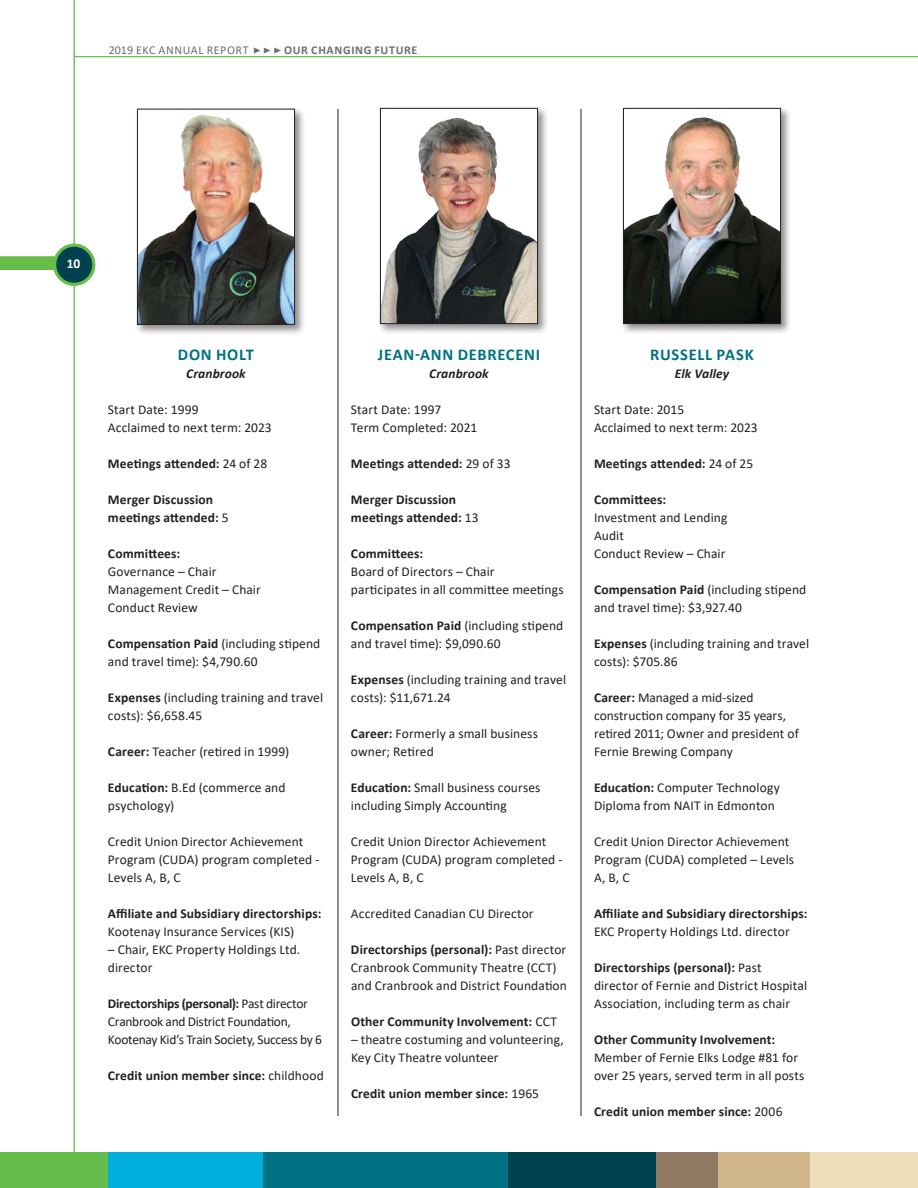
<style>
.page{position:relative;width:918px;height:1188px;background:#fff}
.page>*{position:absolute;margin:0;border:0;box-sizing:border-box;transform-origin:0 0}
.t1{font:700 16.5px "Calibri";letter-spacing:.04em;color:#007184}
.t2{font:13.5px/18px "Calibri";letter-spacing:.005em;color:#231f20}
.t3{font:700 13.5px/18px "Calibri";letter-spacing:.01em;color:#231f20}
.t4{font:13.5px/18px "Calibri";letter-spacing:-.02em;color:#231f20}
.t5{font:italic 700 13.5px "Calibri";letter-spacing:.01em;color:#231f20}
.t6{font:700 13.5px "Calibri";color:#fff}
.t7{font:12px "Calibri";letter-spacing:.045em;color:#6c6d70}
.t8{font:700 12px "Calibri";letter-spacing:.055em;color:#6c6d70}
.s1{font-weight:400}
.s2{font-weight:700}
</style>
<div class="page">
<hr style="left:74px;top:56px;width:844px;height:1px;background:#67bd4a">
<div style="left:0;top:256px;width:81px;height:14px;background:#67bd4a"></div>
<hr style="left:74px;top:0;width:1px;height:1188px;background:#67bd4a">
<div style="left:55px;top:245px;width:39px;height:39px;background:#004150;border-radius:50%"></div>
<div style="left:53px;top:244px;width:42px;height:42px;border:3px solid #67bd4a;border-radius:50%"></div>
<div style="left:103px;top:1152px;width:164px;height:36px;background:#00afdc"></div>
<div style="left:501px;top:1152px;width:155px;height:36px;background:#004150"></div>
<div style="left:656px;top:1152px;width:62px;height:36px;background:#907962"></div>
<div style="left:718px;top:1152px;width:105px;height:36px;background:#d2b78a"></div>
<div style="left:263px;top:1152px;width:245px;height:36px;background:#007184"></div>
<div style="left:810px;top:1152px;width:108px;height:36px;background:#eddfbb"></div>
<div style="left:0;top:1152px;width:108px;height:36px;background:#67bd4a"></div>
<hr style="left:338px;top:109px;width:1px;height:1007px;background:#231f20">
<hr style="left:581px;top:109px;width:1px;height:1007px;background:#231f20">
<div style="left:135px;top:107px;width:171px;height:229px;background:#231f20;opacity:.5"></div>
<img style="left:139px;top:114px;width:154px;height:209px">
<div style="left:137px;top:109px;width:158px;height:216px;border:1px solid #231f20"></div>
<div style="left:378px;top:106px;width:171px;height:229px;background:#231f20;opacity:.5"></div>
<img style="left:382px;top:110px;width:154px;height:212px">
<div style="left:380px;top:108px;width:158px;height:216px;border:1px solid #231f20"></div>
<div style="left:621px;top:106px;width:171px;height:229px;background:#231f20;opacity:.5"></div>
<img style="left:625px;top:110px;width:154px;height:212px">
<div style="left:623px;top:108px;width:158px;height:216px;border:1px solid #231f20"></div>
<p class="t7" style="left:109px;top:42px;width:141px">2019 EKC ANNUAL REPORT</p>
<p class="t8" style="left:284px;top:42px;width:135px">OUR CHANGING FUTURE</p>
<p class="t6" style="left:67px;top:254px;width:15px">10</p>
<p class="t1" style="left:178px;top:343px;width:78px">DON HOLT</p>
<p class="t5" style="left:186px;top:364px;width:61px">Cranbrook</p>
<p class="t2" style="left:108px;top:400px;width:165px">Start Date: 1999<br>Acclaimed to next term: 2023</p>
<p class="t3" style="left:108px;top:454px;width:161px">Meetings attended: <span class="s1">24 of 28</span></p>
<p class="t3" style="left:108px;top:490px;width:122px">Merger Discussion meetings attended: <span class="s1">5</span></p>
<p class="t3" style="left:108px;top:544px;width:74px">Committees:</p>
<p class="t2" style="left:108px;top:562px;width:154px">Governance – Chair<br>Management Credit – Chair<br>Conduct Review</p>
<p class="t2" style="left:108px;top:634px;width:214px"><span class="s2">Compensation Paid</span> (including stipend and travel time): $4,790.60</p>
<p class="t2" style="left:108px;top:688px;width:217px"><span class="s2">Expenses</span> (including training and travel costs): $6,658.45</p>
<p class="t2" style="left:108px;top:742px;width:183px"><span class="s2">Career:</span> Teacher (retired in 1999)</p>
<p class="t2" style="left:108px;top:778px;width:179px"><span class="s2">Education:</span> B.Ed (commerce and psychology)</p>
<p class="t2" style="left:108px;top:832px;width:213px">Credit Union Director Achievement<br>Program (CUDA) program completed -<br>Levels A, B, C</p>
<p class="t3" style="left:108px;top:904px;width:215px">Affiliate and Subsidiary directorships:</p>
<p class="t2" style="left:108px;top:922px;width:188px">Kootenay Insurance Services (KIS)</p>
<p class="t2" style="left:108px;top:940px;width:194px">– Chair, EKC Property Holdings Ltd. director</p>
<p class="t4" style="left:108px;top:994px;width:215px"><span class="s2">Directorships (personal):</span> Past director<br>Cranbrook and District Foundation,<br>Kootenay Kid’s Train Society, Success by 6</p>
<p class="t3" style="left:108px;top:1066px;width:217px">Credit union member since: <span class="s1">childhood</span></p>
<p class="t1" style="left:378px;top:343px;width:164px">JEAN-ANN DEBRECENI</p>
<p class="t5" style="left:429px;top:364px;width:61px">Cranbrook</p>
<p class="t2" style="left:351px;top:400px;width:128px">Start Date: 1997<br>Term Completed: 2021</p>
<p class="t3" style="left:351px;top:454px;width:161px">Meetings attended: <span class="s1">29 of 33</span></p>
<p class="t3" style="left:351px;top:490px;width:129px">Merger Discussion meetings attended: <span class="s1">13</span></p>
<p class="t3" style="left:351px;top:544px;width:74px">Committees:</p>
<p class="t2" style="left:351px;top:562px;width:214px">Board of Directors – Chair participates in all committee meetings</p>
<p class="t2" style="left:351px;top:616px;width:214px"><span class="s2">Compensation Paid</span> (including stipend and travel time): $9,090.60</p>
<p class="t2" style="left:351px;top:670px;width:217px"><span class="s2">Expenses</span> (including training and travel costs): $11,671.24</p>
<p class="t2" style="left:351px;top:724px;width:188px"><span class="s2">Career:</span> Formerly a small business owner; Retired</p>
<p class="t2" style="left:351px;top:778px;width:191px"><span class="s2">Education:</span> Small business courses including Simply Accounting</p>
<p class="t2" style="left:351px;top:832px;width:213px">Credit Union Director Achievement<br>Program (CUDA) program completed -<br>Levels A, B, C</p>
<p class="t2" style="left:351px;top:904px;width:184px">Accredited Canadian CU Director</p>
<p class="t2" style="left:351px;top:940px;width:217px"><span class="s2">Directorships (personal):</span> Past director<br>Cranbrook Community Theatre (CCT) and Cranbrook and District Foundation</p>
<p class="t3" style="left:351px;top:1012px;width:208px">Other Community Involvement: <span class="s1">CCT</span></p>
<p class="t2" style="left:351px;top:1030px;width:214px">– theatre costuming and volunteering,<br>Key City Theatre volunteer</p>
<p class="t3" style="left:351px;top:1084px;width:190px">Credit union member since: <span class="s1">1965</span></p>
<p class="t1" style="left:650px;top:343px;width:105px">RUSSELL PASK</p>
<p class="t5" style="left:675px;top:364px;width:56px">Elk Valley</p>
<p class="t2" style="left:594px;top:400px;width:165px">Start Date: 2015<br>Acclaimed to next term: 2023</p>
<p class="t3" style="left:594px;top:454px;width:161px">Meetings attended: <span class="s1">24 of 25</span></p>
<p class="t3" style="left:594px;top:490px;width:74px">Committees:</p>
<p class="t2" style="left:594px;top:508px;width:135px">Investment and Lending<br>Audit<br>Conduct Review – Chair</p>
<p class="t2" style="left:594px;top:580px;width:214px"><span class="s2">Compensation Paid</span> (including stipend and travel time): $3,927.40</p>
<p class="t2" style="left:594px;top:634px;width:217px"><span class="s2">Expenses</span> (including training and travel costs): $705.86</p>
<p class="t2" style="left:594px;top:688px;width:206px"><span class="s2">Career:</span> Managed a mid-sized construction company for 35 years, retired 2011; Owner and president of<br>Fernie Brewing Company</p>
<p class="t2" style="left:594px;top:778px;width:187px"><span class="s2">Education:</span> Computer Technology<br>Diploma from NAIT in Edmonton</p>
<p class="t2" style="left:594px;top:832px;width:202px">Credit Union Director Achievement<br>Program (CUDA) completed – Levels<br>A, B, C</p>
<p class="t3" style="left:594px;top:904px;width:215px">Affiliate and Subsidiary directorships:</p>
<p class="t2" style="left:594px;top:922px;width:197px">EKC Property Holdings Ltd. director</p>
<p class="t2" style="left:594px;top:958px;width:215px"><span class="s2">Directorships (personal):</span> Past director of Fernie and District Hospital<br>Association, including term as chair</p>
<p class="t3" style="left:594px;top:1030px;width:183px">Other Community Involvement:</p>
<p class="t2" style="left:594px;top:1048px;width:212px">Member of Fernie Elks Lodge #81 for over 25 years, served term in all posts</p>
<p class="t3" style="left:594px;top:1102px;width:190px">Credit union member since: <span class="s1">2006</span></p>
</div>
